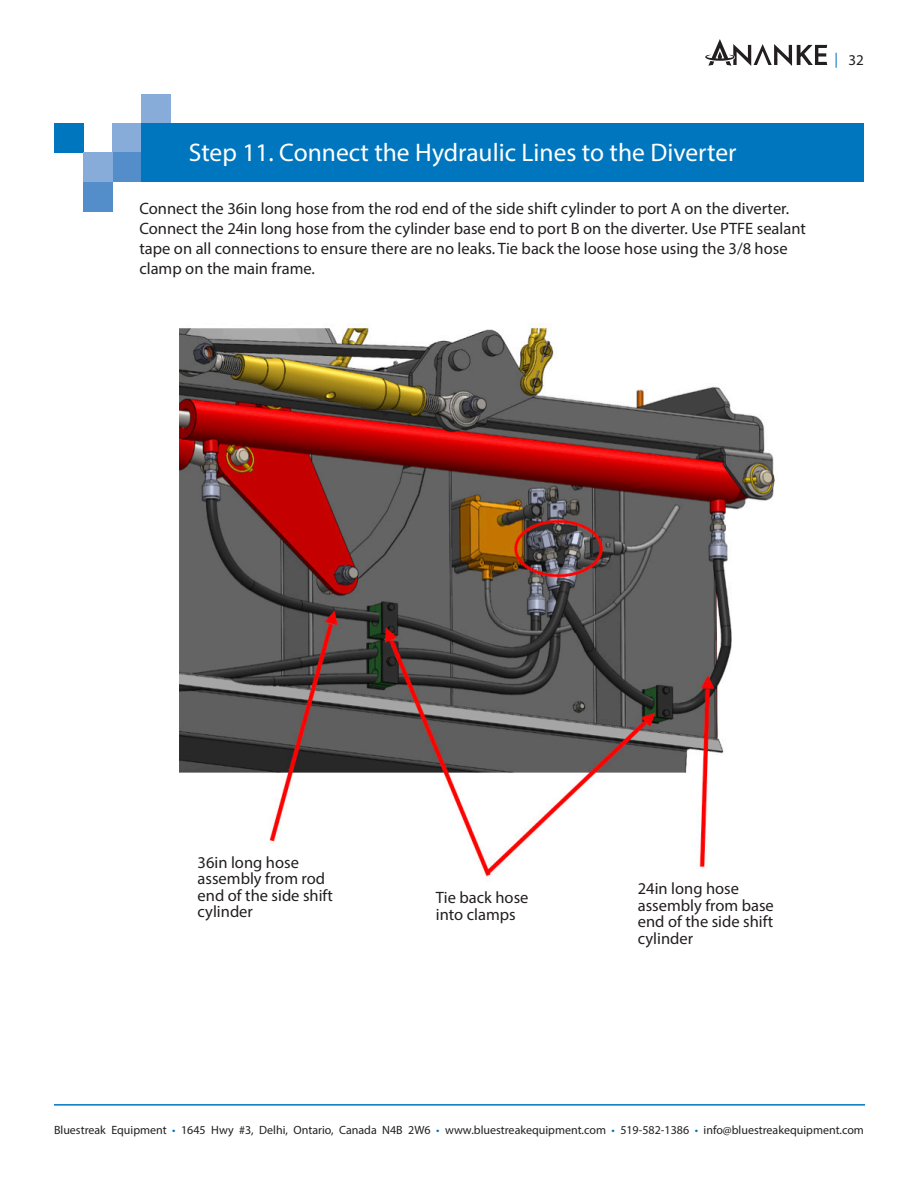
<style>
.page{position:relative;width:918px;height:1188px;background:#fff}
.page>*{position:absolute;margin:0;border:0;box-sizing:border-box;transform-origin:0 0}
.t1{font:25.5px "Myriad Pro";color:#fff}
.chart_body{font:16.5px/16.5px "Myriad Pro";color:#231f20}
.t2{font:15px "Myriad Pro";color:#231f20}
.t3{font:12px "Myriad Pro";color:#231f20}
.s1{color:#0076be}
</style>
<div class="page">
<hr style="left:54px;top:1104px;width:811px;height:2px;background:#0076be">
<svg style="left:705px;top:39px;width:122px;height:27px"></svg>
<div style="left:54px;top:124px;width:29px;height:29px;background:#0076be"></div>
<div style="left:112px;top:124px;width:30px;height:29px;background:#88acd9"></div>
<div style="left:112px;top:153px;width:30px;height:29px;background:#538dca"></div>
<div style="left:83px;top:153px;width:29px;height:29px;background:#88acd9"></div>
<div style="left:83px;top:182px;width:29px;height:29px;background:#538dca"></div>
<div style="left:142px;top:94px;width:29px;height:30px;background:#88acd9"></div>
<div style="left:142px;top:124px;width:722px;height:58px;background:#0076be"></div>
<img style="left:179px;top:326px;width:596px;height:551px">
<p class="t1" style="left:189px;top:136px;width:549px">Step 11. Connect the Hydraulic Lines to the Diverter</p>
<p class="chart_body" style="left:139px;top:199px;width:668px;line-height:19.8px">Connect the 36in long hose from the rod end of the side shift cylinder to port A on the diverter.<br>Connect the 24in long hose from the cylinder base end to port B on the diverter. Use PTFE sealant tape on all connections to ensure there are no leaks. Tie back the loose hose using the 3/8 hose clamp on the main frame.</p>
<p class="t2" style="left:834px;top:51px;width:31px"><span class="s1">|</span> 32</p>
<p class="chart_body" style="left:198px;top:854px;width:137px">36in long hose assembly from rod end of the side shift cylinder</p>
<p class="chart_body" style="left:436px;top:889px;width:94px">Tie back hose into clamps</p>
<p class="chart_body" style="left:638px;top:880px;width:138px">24in long hose assembly from base end of the side shift cylinder</p>
<p class="t3" style="left:54px;top:1123px;width:811px">Bluestreak Equipment <span class="s1">•</span> 1645 Hwy #3, Delhi, Ontario, Canada N4B 2W6 <span class="s1">•</span> www.bluestreakequipment.com <span class="s1">•</span> 519-582-1386 <span class="s1">•</span> info@bluestreakequipment.com</p>
</div>
